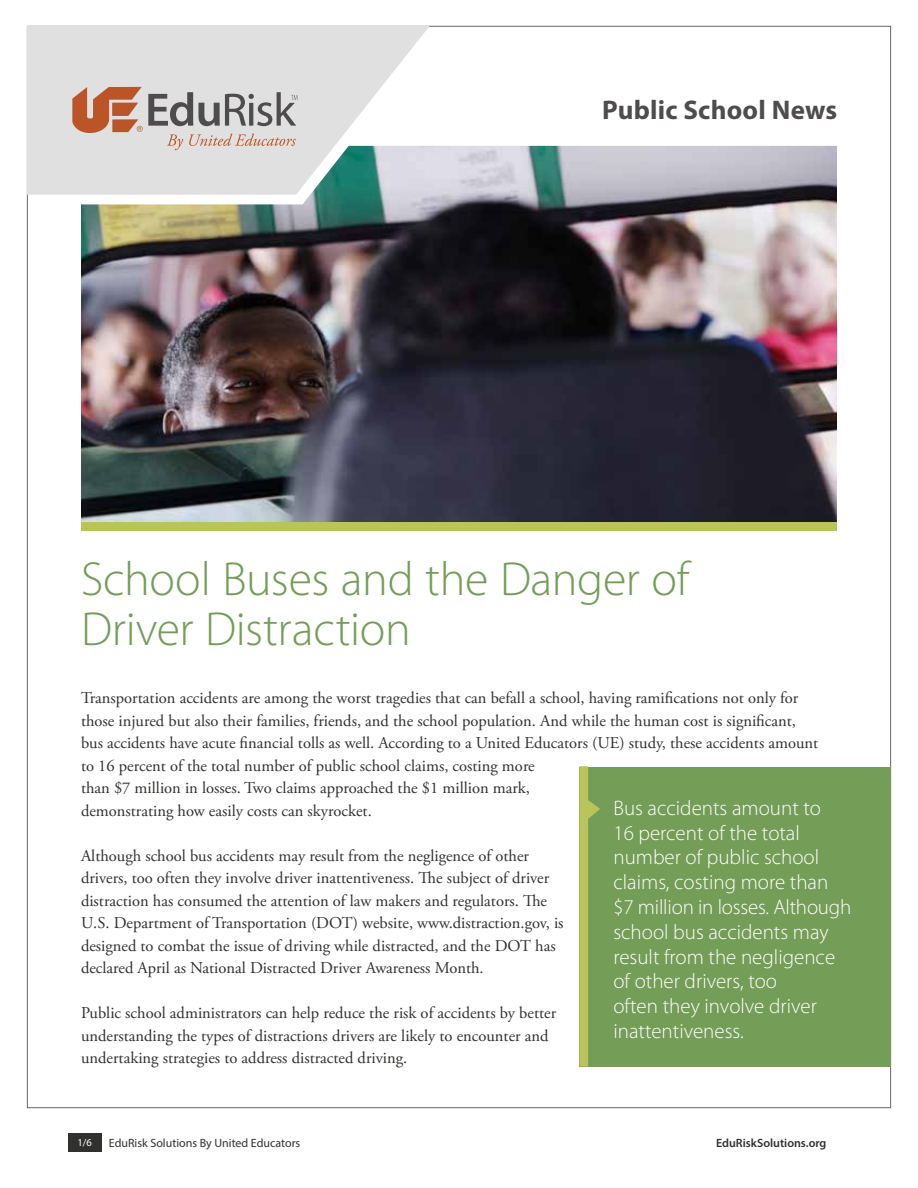
<style>
.page{position:relative;width:918px;height:1188px;background:#fff}
.page>*{position:absolute;margin:0;border:0;box-sizing:border-box;transform-origin:0 0}
.t1{font:300 48px/49.5px "Myriad Pro";letter-spacing:-.005em;color:#749d58}
.t2{font:700 27px "Myriad Pro";letter-spacing:.005em;color:#4e4c4d}
.t3{font:300 21px/24.8px "Myriad Pro";color:#fff}
.t4{font:16.5px/22.5px "Adobe Garamond Pro";color:#30302f}
.t5{font:12px "Myriad Pro";color:#30302f}
.t6{font:600 12px "Myriad Pro";color:#30302f}
.t7{font:10.5px "Myriad Pro";color:#fff}
</style>
<div class="page">
<div style="left:580px;top:767px;width:311px;height:299px;background:#749d58"></div>
<svg style="left:579px;top:766px;width:21px;height:300px"></svg>
<div style="left:81px;top:522px;width:756px;height:9px;background:#b9c55b"></div>
<img style="left:81px;top:146px;width:756px;height:376px">
<svg style="left:27px;top:26px;width:403px;height:169px;background:#dbdfde"></svg>
<div style="left:68px;top:1133px;width:33px;height:19px;background:#30302f"></div>
<svg style="left:72px;top:87px;width:226px;height:63px;background:#c6b3ab"></svg>
<h2 class="t2" style="left:602px;top:93px;width:236px">Public School News</h2>
<h1 class="t1" style="left:81px;top:554px;width:610px">School Buses and the Danger of<br>Driver Distraction</h1>
<p class="t4" style="left:81px;top:687px;width:739px">Transportation accidents are among the worst tragedies that can befall a school, having ramifications not only for those injured but also their families, friends, and the school population. And while the human cost is significant, bus accidents have acute financial tolls as well. According to a United Educators (UE) study, these accidents amount to 16 percent of the total number of public school claims, costing more<br>than $7 million in losses. Two claims approached the $1 million mark,<br>demonstrating how easily costs can skyrocket.</p>
<p class="t4" style="left:81px;top:845px;width:484px">Although school bus accidents may result from the negligence of other drivers, too often they involve driver inattentiveness. The subject of driver distraction has consumed the attention of law makers and regulators. The U.S. Department of Transportation (DOT) website, www.distraction.gov, is designed to combat the issue of driving while distracted, and the DOT has declared April as National Distracted Driver Awareness Month.</p>
<p class="t4" style="left:81px;top:1002px;width:477px">Public school administrators can help reduce the risk of accidents by better understanding the types of distractions drivers are likely to encounter and undertaking strategies to address distracted driving.</p>
<p class="t3" style="left:613px;top:795px;width:239px">Bus accidents amount to<br>16 percent of the total number of public school claims, costing more than $7 million in losses. Although school bus accidents may result from the negligence of other drivers, too<br>often they involve driver inattentiveness.</p>
<p class="t7" style="left:77px;top:1136px;width:16px">1/6</p>
<p class="t5" style="left:109px;top:1136px;width:193px">EduRisk Solutions By United Educators</p>
<p class="t6" style="left:716px;top:1136px;width:112px">EduRiskSolutions.org</p>
</div>
